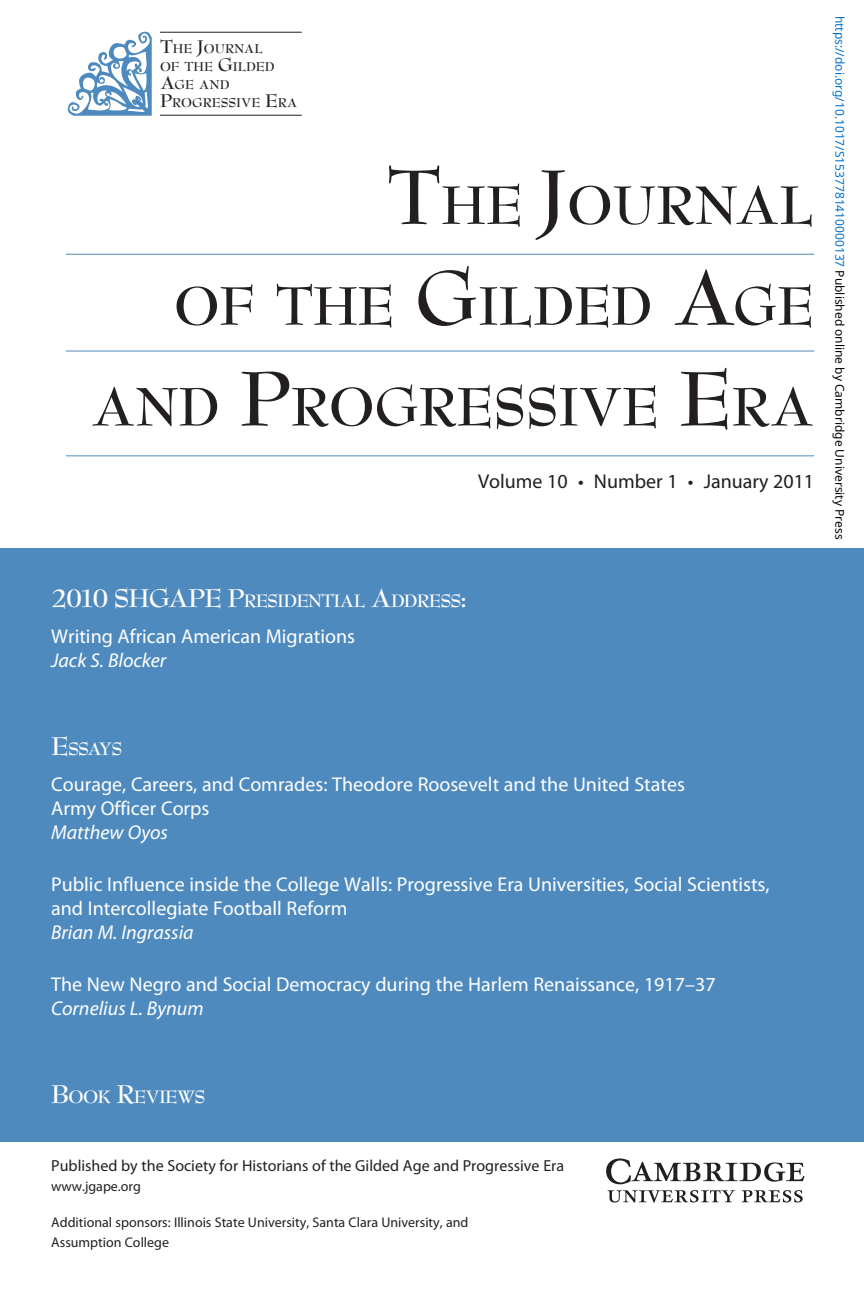
<style>
.page{position:relative;width:864px;height:1296px;background:#fff}
.page>*{position:absolute;margin:0;border:0;box-sizing:border-box;transform-origin:0 0}
.t1{font:700 58.8px/100.8px "Bernhard Modern";letter-spacing:-.005em;color:#231f20;text-align:right}
.t2{font:20px/24px "Myriad Pro";color:#fff}
.t3{font:italic 20px "Myriad Pro";color:#fff}
.t4{font:20px "Myriad Pro";color:#231f20}
.t5{font:700 19.6px "Bernhard Modern";letter-spacing:-.04em;color:#fff}
.t6{font:16px "Myriad Pro";color:#231f20}
.t7{font:14px/20px "Myriad Pro";color:#231f20}
.t8{font:700 14px/18px "Bernhard Modern";color:#231f20}
.t9{font:12px "Noto Sans";color:#0172cf}
.s1{font-size:20px}
.s2{font-size:84px}
.s3{font-size:28px}
.s4{color:#000}
</style>
<div class="page">
<hr style="left:66px;top:254px;width:748px;height:1px;background:#4e8abe">
<hr style="left:66px;top:351px;width:748px;height:1px;background:#4e8abe">
<hr style="left:66px;top:455px;width:748px;height:1px;background:#4e8abe">
<hr style="left:160px;top:32px;width:142px;height:1px;background:#231f20">
<hr style="left:160px;top:115px;width:142px;height:1px;background:#231f20">
<svg style="left:68px;top:32px;width:84px;height:84px"></svg>
<svg style="left:606px;top:1159px;width:199px;height:25px"></svg>
<svg style="left:608px;top:1190px;width:127px;height:13px"></svg>
<svg style="left:741px;top:1190px;width:62px;height:12px"></svg>
<div style="left:0;top:548px;width:864px;height:594px;background:#4e8abe"></div>
<p class="t8" style="left:160px;top:40px;width:139px"><span class="s1">T</span>HE <span class="s1">J</span>OURNAL<br>OF THE <span class="s1">G</span>ILDED<br><span class="s1">A</span>GE AND<br><span class="s1">P</span>ROGRESSIVE <span class="s1">E</span>RA</p>
<h1 class="t1" style="left:91px;top:156px;width:725px"><span class="s2">T</span>HE <span class="s2">J</span>OURNAL<br>OF THE <span class="s2">G</span>ILDED <span class="s2">A</span>GE<br>AND <span class="s2">P</span>ROGRESSIVE <span class="s2">E</span>RA</h1>
<p class="t4" style="left:478px;top:474px;width:338px">Volume 10 • Number 1 • January 2011</p>
<p class="t5" style="left:51px;top:592px;width:417px"><span class="s3">2010 SHGAPE P</span>RESIDENTIAL <span class="s3">A</span>DDRESS<span class="s3">:</span></p>
<p class="t2" style="left:51px;top:626px;width:305px">Writing African American Migrations</p>
<p class="t3" style="left:51px;top:653px;width:116px">Jack S. Blocker</p>
<p class="t9" style="left:848px;top:16px;width:525px;rotate:90deg">https://doi.org/10.1017/S1537781410000137 <span class="s4">Published online by Cambridge University Press</span></p>
<p class="t5" style="left:51px;top:740px;width:73px"><span class="s3">E</span>SSAYS</p>
<p class="t2" style="left:51px;top:774px;width:635px">Courage, Careers, and Comrades: Theodore Roosevelt and the United States<br>Army Officer Corps</p>
<p class="t3" style="left:51px;top:825px;width:118px">Matthew Oyos</p>
<p class="t2" style="left:51px;top:874px;width:720px">Public Influence inside the College Walls: Progressive Era Universities, Social Scientists, and Intercollegiate Football Reform</p>
<p class="t3" style="left:51px;top:925px;width:144px">Brian M. Ingrassia</p>
<p class="t2" style="left:51px;top:974px;width:666px">The New Negro and Social Democracy during the Harlem Renaissance, 1917–37</p>
<p class="t3" style="left:51px;top:1001px;width:154px">Cornelius L. Bynum</p>
<p class="t5" style="left:51px;top:1088px;width:156px"><span class="s3">B</span>OOK <span class="s3">R</span>EVIEWS</p>
<p class="t6" style="left:51px;top:1160px;width:514px">Published by the Society for Historians of the Gilded Age and Progressive Era</p>
<p class="t7" style="left:51px;top:1178px;width:91px">www.jgape.org</p>
<p class="t7" style="left:51px;top:1214px;width:419px">Additional sponsors: Illinois State University, Santa Clara University, and<br>Assumption College</p>
</div>
